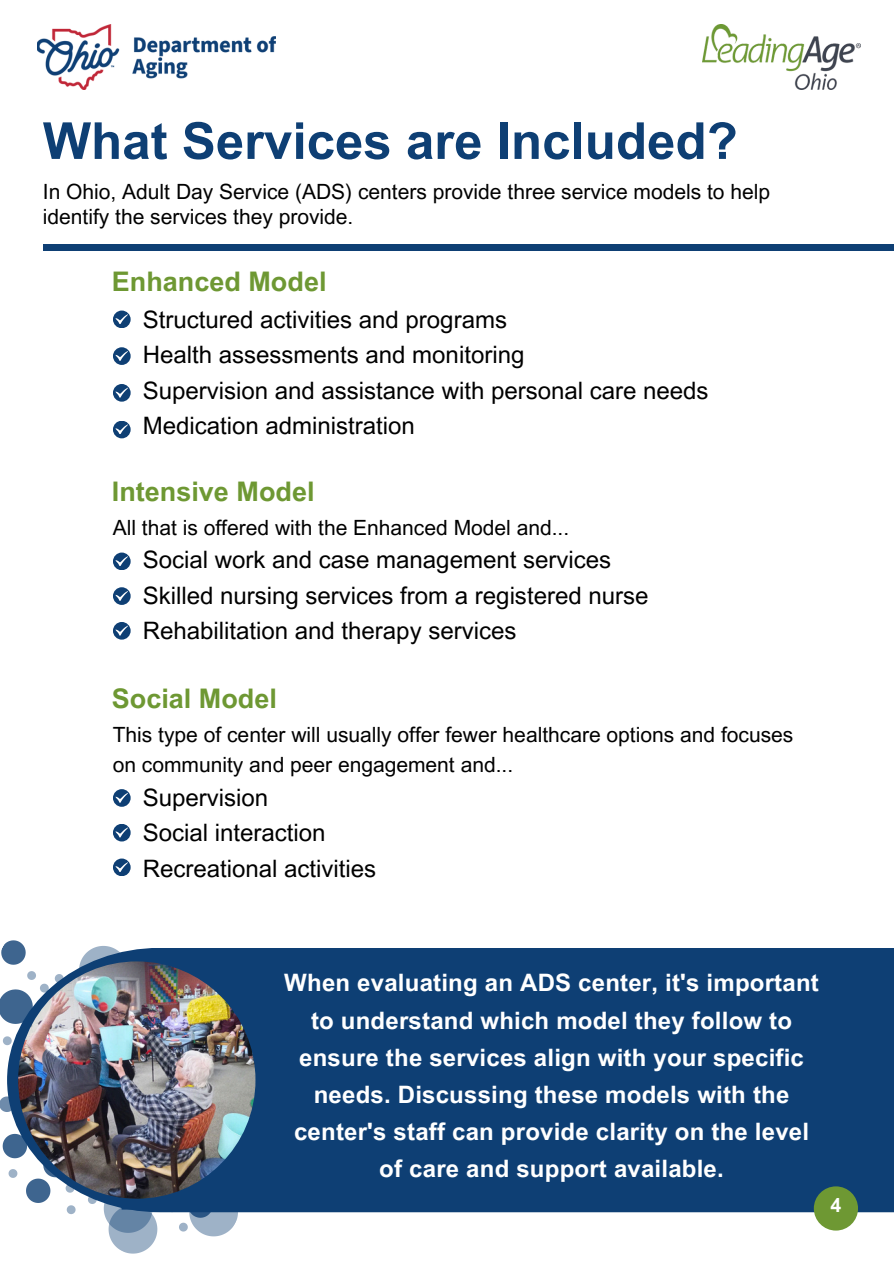
<style>
.page{position:relative;width:894px;height:1264px;background:#fff}
.page>*{position:absolute;margin:0;border:0;box-sizing:border-box;transform-origin:0 0}
.t1{font:700 51px "Arial MT Pro";color:#0e3f74}
.t2{font:700 27px "Arial MT Pro";color:#6e9833}
.t3{font:24px/35.2px "Arial MT Pro";color:#000}
.t4{font:700 24px/37.2px "Arial MT Pro";letter-spacing:.01em;color:#fff;text-align:center}
.t5{font:21px/24.8px "Arial MT Pro";color:#000}
.t6{font:700 19.5px "Arial MT Pro";color:#fff}
</style>
<div class="page">
<div style="left:43px;top:244px;width:850px;height:7px;background:#0e3f74"></div>
<img style="left:702px;top:25px;width:158px;height:65px">
<img style="left:37px;top:24px;width:239px;height:65px">
<div style="left:280px;top:948px;width:613px;height:264px;background:#0e3f74"></div>
<div style="left:813px;top:1186px;width:44px;height:44px;background:#6e9833;border-radius:50%"></div>
<svg style="left:0;top:940px;width:280px;height:314px"></svg>
<img style="left:18px;top:961px;width:237px;height:237px;border-radius:50%">
<svg style="left:113px;top:310px;width:18px;height:18px"></svg>
<svg style="left:115px;top:314px;width:13px;height:10px"></svg>
<svg style="left:113px;top:347px;width:18px;height:18px"></svg>
<svg style="left:115px;top:351px;width:13px;height:9px"></svg>
<div style="left:113px;top:384px;width:18px;height:17px;background:#0e3f74;border-radius:50%"></div>
<svg style="left:115px;top:388px;width:13px;height:9px"></svg>
<div style="left:113px;top:421px;width:18px;height:17px;background:#0e3f74;border-radius:50%"></div>
<svg style="left:115px;top:424px;width:13px;height:10px"></svg>
<svg style="left:113px;top:552px;width:18px;height:18px"></svg>
<svg style="left:115px;top:556px;width:13px;height:10px"></svg>
<svg style="left:113px;top:587px;width:18px;height:18px"></svg>
<svg style="left:115px;top:591px;width:13px;height:9px"></svg>
<div style="left:113px;top:622px;width:18px;height:17px;background:#0e3f74;border-radius:50%"></div>
<svg style="left:115px;top:625px;width:13px;height:10px"></svg>
<div style="left:113px;top:789px;width:18px;height:17px;background:#0e3f74;border-radius:50%"></div>
<svg style="left:115px;top:792px;width:13px;height:10px"></svg>
<svg style="left:113px;top:823px;width:18px;height:18px"></svg>
<svg style="left:115px;top:827px;width:13px;height:10px"></svg>
<svg style="left:113px;top:858px;width:18px;height:18px"></svg>
<svg style="left:115px;top:862px;width:13px;height:9px"></svg>
<p class="t1" style="left:43px;top:122px;width:696px">What Services are Included?</p>
<p class="t5" style="left:43px;top:182px;width:728px">In Ohio, Adult Day Service (ADS) centers provide three service models to help identify the services they provide.</p>
<p class="t2" style="left:112px;top:272px;width:216px">Enhanced Model</p>
<p class="t3" style="left:143px;top:305px;width:383px">Structured activities and programs<br>Health assessments and monitoring</p>
<p class="t3" style="left:143px;top:375px;width:567px">Supervision and assistance with personal care needs</p>
<h3 class="t3" style="left:143px;top:411px;width:273px">Medication administration</h3>
<p class="t2" style="left:112px;top:481px;width:204px">Intensive Model</p>
<h3 class="t5" style="left:113px;top:517px;width:458px">All that is offered with the Enhanced Model and...</h3>
<p class="t3" style="left:143px;top:545px;width:469px">Social work and case management services</p>
<p class="t3" style="left:143px;top:580px;width:507px">Skilled nursing services from a registered nurse</p>
<p class="t3" style="left:143px;top:615px;width:375px">Rehabilitation and therapy services</p>
<p class="t2" style="left:112px;top:688px;width:166px">Social Model</p>
<p class="t5" style="left:113px;top:724px;width:682px">This type of center will usually offer fewer healthcare options and focuses</p>
<p class="t5" style="left:113px;top:755px;width:402px">on community and peer engagement and...</p>
<p class="t3" style="left:143px;top:783px;width:127px">Supervision</p>
<p class="t3" style="left:143px;top:818px;width:184px">Social interaction</p>
<p class="t3" style="left:143px;top:853px;width:235px">Recreational activities</p>
<p class="t4" style="left:284px;top:967px;width:536px">When evaluating an ADS center, it's important to understand which model they follow to ensure the services align with your specific needs. Discussing these models with the center's staff can provide clarity on the level of care and support available.</p>
<p class="t6" style="left:830px;top:1198px;width:12px">4</p>
</div>
